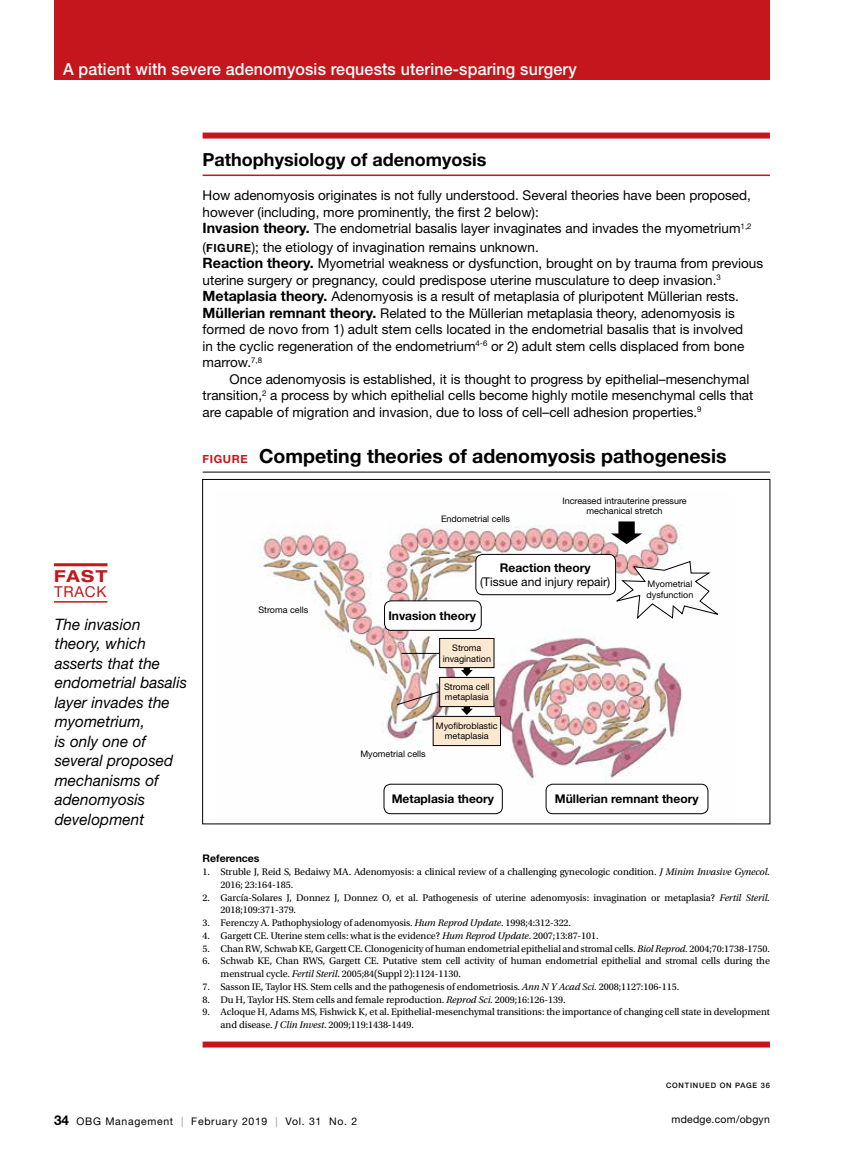
<style>
.page{position:relative;width:851px;height:1161px;background:#fff}
.page>*{position:absolute;margin:0;border:0;box-sizing:border-box;transform-origin:0 0}
.t1{font:700 19.5px "Helvetica Neue LT Std";color:#000}
.t2{font:700 18px "Helvetica Neue LT Std";color:#000}
.t3{font:500 16.8px "Helvetica Neue LT Std";letter-spacing:.01em;color:#fff;scale:.95 1}
.t4{font:700 expanded 16.5px "Helvetica Neue LT Std";color:#c4161c}
.t5{font:italic 15.75px/19.5px "Helvetica Neue LT Std";letter-spacing:.005em;color:#000}
.t6{font:15px "Helvetica Neue LT Std";letter-spacing:.05em;color:#c4161c}
.t7{font:13.5px/16.5px "Helvetica Neue LT Std";color:#000}
.t8{font:700 12px "Helvetica Neue LT Std";color:#000}
.t9{font:12px "Helvetica Neue LT Std";color:#000}
.t10{font:10.5px "Helvetica Neue LT Std";letter-spacing:.065em;color:#000}
.t11{font:10.5px "Helvetica Neue LT Std";letter-spacing:.02em;color:#000}
.t12{font:700 10.5px "Helvetica Neue LT Std";color:#000}
.t13{font:10.2px/12.8px "Utopia Std";letter-spacing:-.01em;color:#000}
.t14{font:9px/10.5px "Helvetica Neue LT Std";color:#000;text-align:center}
.t15{font:500 7.5px "Helvetica Neue LT Std";letter-spacing:.1em;color:#000}
.s1{font-weight:700;font-size:14.25px}
.s2{font-weight:700;font-size:11.25px}
.s3{font-size:11.25px;color:#c4161c}
.s4{font-style:italic}
.s5{font-weight:700;font-size:13.5px}
.s6{color:#939598}
</style>
<div class="page">
<hr style="left:54px;top:601px;width:53px;height:2px;background:#c4161c">
<hr style="left:54px;top:563px;width:53px;height:3px;background:#c4161c">
<div style="left:54px;top:0;width:716px;height:80px;background:#c4161c"></div>
<div style="left:202px;top:133px;width:568px;height:6px;background:#c4161c"></div>
<hr style="left:202px;top:175px;width:568px;height:1px;background:#c4161c">
<div style="left:202px;top:1042px;width:568px;height:6px;background:#c4161c"></div>
<hr style="left:202px;top:472px;width:568px;height:1px;background:#000">
<img style="left:255px;top:524px;width:454px;height:291px">
<div style="left:384px;top:601px;width:97px;height:29px;background:#fff;border-radius:7px"></div>
<div style="left:384px;top:600px;width:97px;height:31px;border:1px solid #000;border-radius:7px"></div>
<div style="left:384px;top:784px;width:118px;height:30px;background:#fff;border-radius:7px"></div>
<div style="left:383px;top:784px;width:119px;height:30px;border:1px solid #000;border-radius:7px"></div>
<div style="left:476px;top:554px;width:139px;height:41px;background:#fff;border-radius:7px"></div>
<div style="left:475px;top:554px;width:141px;height:41px;border:1px solid #000;border-radius:7px"></div>
<div style="left:433px;top:716px;width:67px;height:30px;background:#fbe8d0"></div>
<div style="left:433px;top:716px;width:68px;height:30px;border:1px solid #000"></div>
<div style="left:546px;top:784px;width:162px;height:30px;background:#fff;border-radius:7px"></div>
<div style="left:545px;top:784px;width:163px;height:30px;border:1px solid #000;border-radius:7px"></div>
<svg style="left:611px;top:521px;width:31px;height:23px"></svg>
<svg style="left:461px;top:707px;width:12px;height:8px"></svg>
<svg style="left:461px;top:668px;width:12px;height:8px"></svg>
<div style="left:439px;top:638px;width:55px;height:30px;background:#fbe8d0"></div>
<div style="left:439px;top:638px;width:55px;height:30px;border:1px solid #000"></div>
<div style="left:439px;top:677px;width:55px;height:30px;background:#fbe8d0"></div>
<div style="left:439px;top:677px;width:55px;height:30px;border:1px solid #000"></div>
<svg style="left:396px;top:691px;width:44px;height:15px"></svg>
<hr style="left:401px;top:653px;width:39px;height:1px;background:#000">
<svg style="left:613px;top:561px;width:105px;height:59px"></svg>
<h3 class="t3" style="left:63px;top:59px;width:542px">A patient with severe adenomyosis requests uterine-sparing surgery</h3>
<h2 class="t2" style="left:202px;top:148px;width:285px">Pathophysiology of adenomyosis</h2>
<p class="t7" style="left:202px;top:187px;width:550px">How adenomyosis originates is not fully understood. Several theories have been proposed, however (including, more prominently, the first 2 below):<br><span class="s1">Invasion theory.</span> The endometrial basalis layer invaginates and invades the myometrium<sup>1,2</sup></p>
<p class="t7" style="left:202px;top:239px;width:562px">(<span class="s2">FIGURE</span>); the etiology of invagination remains unknown.<br><span class="s1">Reaction theory.</span> Myometrial weakness or dysfunction, brought on by trauma from previous uterine surgery or pregnancy, could predispose uterine musculature to deep invasion.<sup>3<br></sup><span class="s1">Metaplasia theory.</span> Adenomyosis is a result of metaplasia of pluripotent Müllerian rests.<br><span class="s1">Müllerian remnant theory.</span> Related to the Müllerian metaplasia theory, adenomyosis is formed de novo from 1) adult stem cells located in the endometrial basalis that is involved<br>in the cyclic regeneration of the endometrium<sup>4-6</sup> or 2) adult stem cells displaced from bone marrow.<sup>7,8</sup></p>
<p class="t7" style="left:203px;top:371px;width:552px;text-indent:27px">Once adenomyosis is established, it is thought to progress by epithelial–mesenchymal transition,<sup>2</sup> a process by which epithelial cells become highly motile mesenchymal cells that are capable of migration and invasion, due to loss of cell–cell adhesion properties.<sup>9</sup></p>
<h1 class="t1" style="left:202px;top:444px;width:525px"><span class="s3">FIGURE</span> Competing theories of adenomyosis pathogenesis</h1>
<p class="t14" style="left:441px;top:514px;width:70px">Endometrial cells</p>
<p class="t14" style="left:562px;top:495px;width:126px">Increased intrauterine pressure mechanical stretch</p>
<h3 class="t4" style="left:54px;top:566px;width:55px">FAST</h3>
<h3 class="t6" style="left:54px;top:583px;width:54px">TRACK</h3>
<h3 class="t5" style="left:55px;top:614px;width:134px">The invasion theory, which asserts that the endometrial basalis layer invades the myometrium,<br>is only one of several proposed mechanisms of adenomyosis development</h3>
<p class="t14" style="left:258px;top:605px;width:51px">Stroma cells</p>
<p class="t8" style="left:500px;top:560px;width:92px">Reaction theory</p>
<p class="t9" style="left:480px;top:575px;width:132px">(Tissue and injury repair)</p>
<p class="t8" style="left:388px;top:608px;width:89px">Invasion theory</p>
<p class="t14" style="left:442px;top:642px;width:50px">Stroma invagination</p>
<p class="t14" style="left:444px;top:681px;width:47px;text-align:left">Stroma cell metaplasia</p>
<p class="t14" style="left:360px;top:749px;width:67px">Myometrial cells</p>
<p class="t14" style="left:436px;top:720px;width:63px">Myofibroblastic metaplasia</p>
<p class="t14" style="left:646px;top:579px;width:48px;text-align:left">Myometrial dysfunction</p>
<p class="t8" style="left:391px;top:792px;width:104px">Metaplasia theory</p>
<p class="t8" style="left:555px;top:792px;width:145px">Müllerian remnant theory</p>
<p class="t12" style="left:202px;top:852px;width:58px">References</p>
<p class="t13" style="left:221px;top:866px;width:550px;text-indent:-18px">1. Struble J, Reid S, Bedaiwy MA. Adenomyosis: a clinical review of a challenging gynecologic condition. <span class="s4">J Minim Invasive Gynecol.<br></span>2016; 23:164-185.</p>
<p class="t13" style="left:221px;top:891px;width:551px;text-indent:-18px">2. García-Solares J, Donnez J, Donnez O, et al. Pathogenesis of uterine adenomyosis: invagination or metaplasia? <span class="s4">Fertil Steril.<br></span>2018;109:371-379.</p>
<p class="t13" style="left:203px;top:917px;width:370px">3. Ferenczy A. Pathophysiology of adenomyosis. <span class="s4">Hum Reprod Update</span>. 1998;4:312-322.</p>
<p class="t13" style="left:203px;top:929px;width:397px">4. Gargett CE. Uterine stem cells: what is the evidence? <span class="s4">Hum Reprod Update</span>. 2007;13:87-101.</p>
<p class="t13" style="left:203px;top:942px;width:569px">5. Chan RW, Schwab KE, Gargett CE. Clonogenicity of human endometrial epithelial and stromal cells. <span class="s4">Biol Reprod.</span> 2004;70:1738-1750.</p>
<p class="t13" style="left:221px;top:955px;width:551px;text-indent:-18px">6. Schwab KE, Chan RWS, Gargett CE. Putative stem cell activity of human endometrial epithelial and stromal cells during the menstrual cycle. <span class="s4">Fertil Steril</span>. 2005;84(Suppl 2):1124-1130.</p>
<p class="t13" style="left:203px;top:980px;width:478px">7. Sasson IE, Taylor HS. Stem cells and the pathogenesis of endometriosis. <span class="s4">Ann N Y Acad Sci.</span> 2008;1127:106-115.</p>
<p class="t13" style="left:203px;top:993px;width:364px">8. Du H, Taylor HS. Stem cells and female reproduction. <span class="s4">Reprod Sci.</span> 2009;16:126-139.</p>
<p class="t13" style="left:221px;top:1006px;width:551px;text-indent:-18px">9. Acloque H, Adams MS, Fishwick K, et al. Epithelial-mesenchymal transitions: the importance of changing cell state in development and disease. <span class="s4">J Clin Invest</span>. 2009;119:1438-1449.</p>
<p class="t15" style="left:666px;top:1080px;width:105px">CONTINUED ON PAGE 36</p>
<p class="t10" style="left:54px;top:1115px;width:305px"><span class="s5">34</span> OBG Management <span class="s6">|</span> February 2019 <span class="s6">|</span> Vol. 31 No. 2</p>
<p class="t11" style="left:671px;top:1114px;width:100px">mdedge.com/obgyn</p>
</div>
